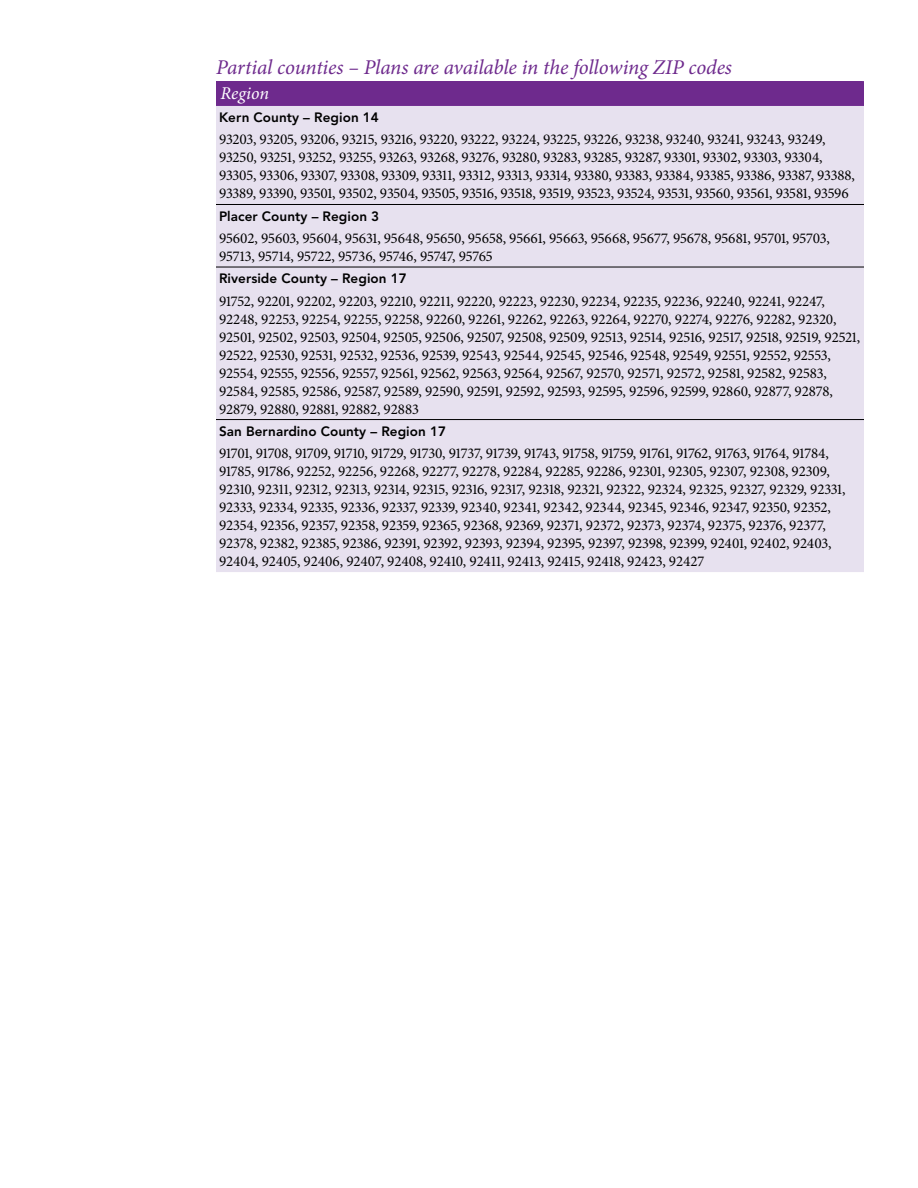
<style>
.page{position:relative;width:918px;height:1188px;background:#fff}
.page>*{position:absolute;margin:0;border:0;box-sizing:border-box;transform-origin:0 0}
.t1{font:italic 21px "Minion Pro";letter-spacing:-.01em;color:#6e2a8d}
.t2{font:italic 18px "Minion Pro";color:#fff}
.t3{font:15px/18px "Minion Pro";letter-spacing:-.005em;color:#000}
.t4{font:800 13.5px "Avenir LT Std";letter-spacing:.005em;color:#000}
</style>
<div class="page">
<div style="left:216px;top:81px;width:648px;height:25px;background:#6e2a8d"></div>
<div style="left:216px;top:106px;width:648px;height:466px;background:#e7e1ef"></div>
<hr style="left:216px;top:204px;width:648px;height:1px;background:#000">
<hr style="left:216px;top:267px;width:648px;height:1px;background:#000">
<hr style="left:216px;top:419px;width:648px;height:1px;background:#000">
<h1 class="t1" style="left:216px;top:53px;width:518px">Partial counties – Plans are available in the following ZIP codes</h1>
<p class="t2" style="left:220px;top:81px;width:50px">Region</p>
<p class="t4" style="left:219px;top:109px;width:161px">Kern County – Region 14</p>
<p class="t3" style="left:219px;top:131px;width:638px">93203, 93205, 93206, 93215, 93216, 93220, 93222, 93224, 93225, 93226, 93238, 93240, 93241, 93243, 93249, 93250, 93251, 93252, 93255, 93263, 93268, 93276, 93280, 93283, 93285, 93287, 93301, 93302, 93303, 93304, 93305, 93306, 93307, 93308, 93309, 93311, 93312, 93313, 93314, 93380, 93383, 93384, 93385, 93386, 93387, 93388, 93389, 93390, 93501, 93502, 93504, 93505, 93516, 93518, 93519, 93523, 93524, 93531, 93560, 93561, 93581, 93596</p>
<p class="t4" style="left:219px;top:208px;width:162px">Placer County – Region 3</p>
<p class="t3" style="left:219px;top:229px;width:612px">95602, 95603, 95604, 95631, 95648, 95650, 95658, 95661, 95663, 95668, 95677, 95678, 95681, 95701, 95703,<br>95713, 95714, 95722, 95736, 95746, 95747, 95765</p>
<p class="t4" style="left:219px;top:271px;width:189px">Riverside County – Region 17</p>
<p class="t3" style="left:219px;top:292px;width:643px">91752, 92201, 92202, 92203, 92210, 92211, 92220, 92223, 92230, 92234, 92235, 92236, 92240, 92241, 92247, 92248, 92253, 92254, 92255, 92258, 92260, 92261, 92262, 92263, 92264, 92270, 92274, 92276, 92282, 92320, 92501, 92502, 92503, 92504, 92505, 92506, 92507, 92508, 92509, 92513, 92514, 92516, 92517, 92518, 92519, 92521, 92522, 92530, 92531, 92532, 92536, 92539, 92543, 92544, 92545, 92546, 92548, 92549, 92551, 92552, 92553, 92554, 92555, 92556, 92557, 92561, 92562, 92563, 92564, 92567, 92570, 92571, 92572, 92581, 92582, 92583, 92584, 92585, 92586, 92587, 92589, 92590, 92591, 92592, 92593, 92595, 92596, 92599, 92860, 92877, 92878, 92879, 92880, 92881, 92882, 92883</p>
<p class="t4" style="left:219px;top:423px;width:229px">San Bernardino County – Region 17</p>
<p class="t3" style="left:219px;top:444px;width:628px">91701, 91708, 91709, 91710, 91729, 91730, 91737, 91739, 91743, 91758, 91759, 91761, 91762, 91763, 91764, 91784, 91785, 91786, 92252, 92256, 92268, 92277, 92278, 92284, 92285, 92286, 92301, 92305, 92307, 92308, 92309, 92310, 92311, 92312, 92313, 92314, 92315, 92316, 92317, 92318, 92321, 92322, 92324, 92325, 92327, 92329, 92331, 92333, 92334, 92335, 92336, 92337, 92339, 92340, 92341, 92342, 92344, 92345, 92346, 92347, 92350, 92352, 92354, 92356, 92357, 92358, 92359, 92365, 92368, 92369, 92371, 92372, 92373, 92374, 92375, 92376, 92377, 92378, 92382, 92385, 92386, 92391, 92392, 92393, 92394, 92395, 92397, 92398, 92399, 92401, 92402, 92403, 92404, 92405, 92406, 92407, 92408, 92410, 92411, 92413, 92415, 92418, 92423, 92427</p>
</div>
